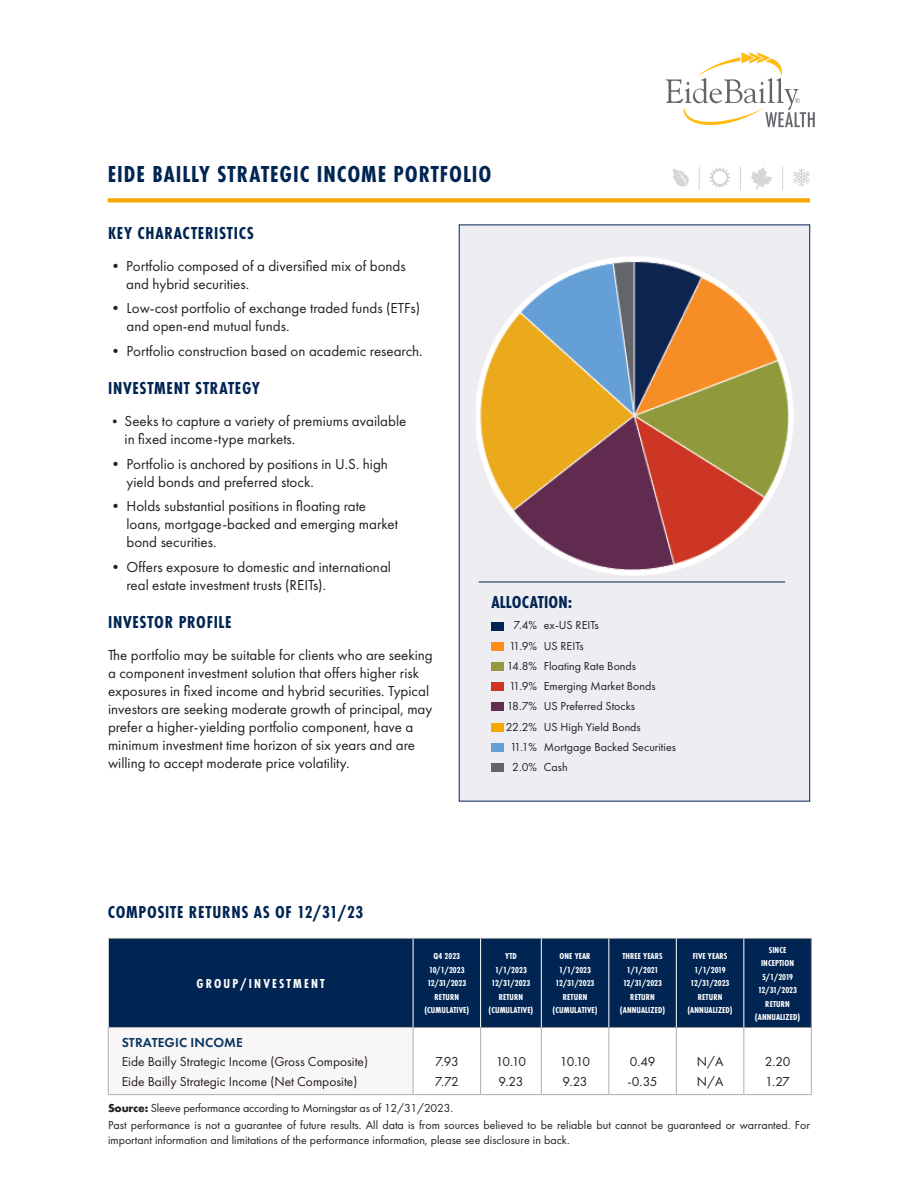
<style>
.page{position:relative;width:918px;height:1188px;background:#fff}
.page>*{position:absolute;margin:0;border:0;box-sizing:border-box;transform-origin:0 0}
.cap_heads{font:700 24px "Futura PT Cond";letter-spacing:.04em;color:#002553}
.cap_heads-2{font:700 18px "Futura PT Cond";letter-spacing:.04em;color:#002553}
.cap_heads-3{font:700 18px "Futura PT Cond";letter-spacing:.01em;color:#002553}
.t1{font:15px/18px "Futura PT";color:#231f20}
.t2{font:13.5px/19.5px "Futura PT";color:#231f20}
.t3{font:700 13.5px "Futura PT Cond";letter-spacing:.16em;color:#fff}
.t4{font:12px/15px "Futura PT";color:#231f20}
.t5{font:12px "Futura PT";letter-spacing:-.02em;color:#231f20}
.t6{font:700 9px/13.5px "Futura PT Cond";letter-spacing:.01em;color:#fff;text-align:center}
.s1{font-size:13.5px}
.s2{font-weight:600;color:#0a355e}
.s3{font-weight:700}
</style>
<div class="page">
<div style="left:108px;top:198px;width:702px;height:5px;background:#f6a800"></div>
<svg style="left:793px;top:168px;width:17px;height:19px"></svg>
<svg style="left:673px;top:169px;width:16px;height:18px"></svg>
<svg style="left:751px;top:167px;width:22px;height:22px"></svg>
<svg style="left:709px;top:167px;width:22px;height:21px"></svg>
<svg style="left:699px;top:167px;width:1px;height:23px"></svg>
<svg style="left:740px;top:167px;width:1px;height:23px"></svg>
<svg style="left:782px;top:167px;width:1px;height:23px"></svg>
<div style="left:459px;top:225px;width:351px;height:576px;background:#eeedf2;border:1px solid #002553"></div>
<div style="left:492px;top:622px;width:12px;height:8px;background:#002553"></div>
<div style="left:492px;top:723px;width:12px;height:9px;background:#f6a800"></div>
<div style="left:492px;top:642px;width:12px;height:9px;background:#ff8e16"></div>
<div style="left:492px;top:663px;width:12px;height:8px;background:#979840"></div>
<div style="left:492px;top:702px;width:12px;height:8px;background:#622d4f"></div>
<div style="left:492px;top:682px;width:12px;height:8px;background:#d03524"></div>
<hr style="left:479px;top:582px;width:306px;height:1px;background:#002553">
<div style="left:492px;top:744px;width:12px;height:8px;background:#669fd5"></div>
<div style="left:492px;top:764px;width:12px;height:8px;background:#63656a"></div>
<div style="left:109px;top:939px;width:702px;height:88px;background:#002553"></div>
<div style="left:108px;top:1027px;width:305px;height:68px;background:#f9f6f7"></div>
<svg style="left:540px;top:1028px;width:271px;height:66px"></svg>
<hr style="left:108px;top:1028px;width:1px;height:66px;background:#afaeb2">
<hr style="left:413px;top:1028px;width:1px;height:66px;background:#afaeb2">
<hr style="left:480px;top:1028px;width:1px;height:66px;background:#afaeb2">
<hr style="left:541px;top:1028px;width:1px;height:66px;background:#afaeb2">
<hr style="left:609px;top:1028px;width:1px;height:66px;background:#afaeb2">
<hr style="left:676px;top:1028px;width:1px;height:66px;background:#afaeb2">
<hr style="left:744px;top:1028px;width:1px;height:66px;background:#afaeb2">
<hr style="left:811px;top:1028px;width:1px;height:66px;background:#afaeb2">
<hr style="left:108px;top:1094px;width:305px;height:1px;background:#afaeb2">
<hr style="left:413px;top:1094px;width:68px;height:1px;background:#afaeb2">
<hr style="left:481px;top:1094px;width:60px;height:1px;background:#afaeb2">
<hr style="left:541px;top:1094px;width:68px;height:1px;background:#afaeb2">
<hr style="left:609px;top:1094px;width:67px;height:1px;background:#afaeb2">
<hr style="left:676px;top:1094px;width:68px;height:1px;background:#afaeb2">
<hr style="left:744px;top:1094px;width:68px;height:1px;background:#afaeb2">
<hr style="left:413px;top:938px;width:68px;height:1px;background:#939598">
<hr style="left:481px;top:938px;width:60px;height:1px;background:#939598">
<hr style="left:541px;top:938px;width:68px;height:1px;background:#939598">
<hr style="left:609px;top:938px;width:67px;height:1px;background:#939598">
<hr style="left:676px;top:938px;width:68px;height:1px;background:#939598">
<hr style="left:744px;top:938px;width:68px;height:1px;background:#939598">
<hr style="left:811px;top:939px;width:1px;height:88px;background:#939598">
<hr style="left:413px;top:1027px;width:68px;height:1px;background:#939598">
<hr style="left:481px;top:1027px;width:60px;height:1px;background:#939598">
<hr style="left:541px;top:1027px;width:68px;height:1px;background:#939598">
<hr style="left:609px;top:1027px;width:67px;height:1px;background:#939598">
<hr style="left:676px;top:1027px;width:68px;height:1px;background:#939598">
<hr style="left:744px;top:1027px;width:68px;height:1px;background:#939598">
<hr style="left:413px;top:939px;width:1px;height:88px;background:#fff">
<hr style="left:480px;top:939px;width:1px;height:88px;background:#fff">
<hr style="left:541px;top:939px;width:1px;height:88px;background:#fff">
<hr style="left:609px;top:939px;width:1px;height:88px;background:#fff">
<hr style="left:676px;top:939px;width:1px;height:88px;background:#fff">
<hr style="left:744px;top:939px;width:1px;height:88px;background:#fff">
<hr style="left:108px;top:938px;width:305px;height:1px;background:#939598">
<hr style="left:108px;top:1027px;width:305px;height:1px;background:#afaeb2">
<img style="left:477px;top:257px;width:317px;height:319px">
<svg style="left:666px;top:52px;width:149px;height:76px"></svg>
<p class="cap_heads" style="left:108px;top:161px;width:385px">EIDE BAILLY STRATEGIC INCOME PORTFOLIO</p>
<p class="cap_heads-2" style="left:108px;top:223px;width:147px">KEY CHARACTERISTICS</p>
<p class="t1" style="left:126px;top:257px;width:281px;text-indent:-18px">• Portfolio composed of a diversified mix of bonds and hybrid securities.</p>
<p class="t1" style="left:126px;top:299px;width:295px;text-indent:-18px">• Low-cost portfolio of exchange traded funds (ETFs) and open-end mutual funds.</p>
<p class="t1" style="left:108px;top:342px;width:316px">• Portfolio construction based on academic research.</p>
<p class="cap_heads-2" style="left:108px;top:378px;width:153px">INVESTMENT STRATEGY</p>
<p class="t1" style="left:125px;top:412px;width:283px;text-indent:-17px"><span class="s1">•</span> Seeks to capture a variety of premiums available in fixed income-type markets.</p>
<p class="t1" style="left:126px;top:455px;width:263px;text-indent:-18px">• Portfolio is anchored by positions in U.S. high yield bonds and preferred stock.</p>
<p class="t1" style="left:126px;top:497px;width:273px;text-indent:-18px">• Holds substantial positions in floating rate loans, mortgage-backed and emerging market bond securities.</p>
<p class="t1" style="left:126px;top:558px;width:266px;text-indent:-18px">• Offers exposure to domestic and international real estate investment trusts (REITs).</p>
<p class="cap_heads-2" style="left:108px;top:612px;width:125px">INVESTOR PROFILE</p>
<p class="t1" style="left:108px;top:646px;width:326px">The portfolio may be suitable for clients who are seeking a component investment solution that offers higher risk exposures in fixed income and hybrid securities. Typical investors are seeking moderate growth of principal, may prefer a higher-yielding portfolio component, have a minimum investment time horizon of six years and are willing to accept moderate price volatility.</p>
<p class="cap_heads-3" style="left:491px;top:592px;width:83px">ALLOCATION:</p>
<p class="t4" style="left:513px;top:618px;width:25px">7.4%</p>
<p class="t4" style="left:544px;top:618px;width:56px">ex-US REITs</p>
<p class="t4" style="left:509px;top:638px;width:29px">11.9%</p>
<p class="t4" style="left:544px;top:638px;width:41px">US REITs</p>
<p class="t4" style="left:507px;top:658px;width:32px">14.8%</p>
<p class="t4" style="left:544px;top:658px;width:94px">Floating Rate Bonds</p>
<p class="t4" style="left:509px;top:679px;width:29px">11.9%</p>
<p class="t4" style="left:544px;top:679px;width:113px">Emerging Market Bonds</p>
<p class="t4" style="left:507px;top:699px;width:32px">18.7%</p>
<p class="t4" style="left:544px;top:699px;width:93px">US Preferred Stocks</p>
<p class="t4" style="left:506px;top:719px;width:33px">22.2%</p>
<p class="t4" style="left:544px;top:719px;width:99px">US High Yield Bonds</p>
<p class="t4" style="left:510px;top:739px;width:28px">11.1%</p>
<p class="t4" style="left:544px;top:739px;width:134px">Mortgage Backed Securities</p>
<p class="t4" style="left:512px;top:760px;width:26px">2.0%</p>
<p class="t4" style="left:544px;top:760px;width:25px">Cash</p>
<p class="cap_heads-2" style="left:108px;top:902px;width:257px">COMPOSITE RETURNS AS OF 12/31/23</p>
<p class="t3" style="left:197px;top:976px;width:130px">GROUP/INVESTMENT</p>
<p class="t2" style="left:122px;top:1032px;width:248px"><span class="s2">STRATEGIC INCOME<br></span>Eide Bailly Strategic Income (Gross Composite)<br>Eide Bailly Strategic Income (Net Composite)</p>
<p class="t6" style="left:434px;top:950px;width:28px">Q4 2023</p>
<p class="t6" style="left:429px;top:963px;width:37px">10/1/2023</p>
<p class="t6" style="left:427px;top:977px;width:40px">12/31/2023</p>
<p class="t6" style="left:424px;top:990px;width:46px">RETURN (CUMULATIVE)</p>
<p class="t2" style="left:435px;top:1052px;width:25px">7.93</p>
<p class="t2" style="left:435px;top:1071px;width:26px">7.72</p>
<p class="t5" style="left:108px;top:1100px;width:347px"><span class="s3">Source:</span> Sleeve performance according to Morningstar as of 12/31/2023.</p>
<p class="t6" style="left:505px;top:950px;width:13px">YTD</p>
<p class="t6" style="left:495px;top:963px;width:33px">1/1/2023</p>
<p class="t6" style="left:492px;top:977px;width:40px">12/31/2023</p>
<p class="t6" style="left:489px;top:990px;width:46px">RETURN (CUMULATIVE)</p>
<p class="t2" style="left:496px;top:1052px;width:32px">10.10</p>
<p class="t2" style="left:499px;top:1071px;width:26px">9.23</p>
<p class="t6" style="left:560px;top:950px;width:32px">ONE YEAR</p>
<p class="t6" style="left:559px;top:963px;width:33px">1/1/2023</p>
<p class="t6" style="left:556px;top:977px;width:40px">12/31/2023</p>
<p class="t6" style="left:553px;top:990px;width:46px">RETURN (CUMULATIVE)</p>
<p class="t2" style="left:560px;top:1052px;width:32px">10.10</p>
<p class="t2" style="left:563px;top:1071px;width:26px">9.23</p>
<p class="t6" style="left:622px;top:950px;width:42px">THREE YEARS</p>
<p class="t6" style="left:627px;top:963px;width:33px">1/1/2021</p>
<p class="t6" style="left:623px;top:977px;width:40px">12/31/2023</p>
<p class="t6" style="left:620px;top:990px;width:47px">RETURN (ANNUALIZED)</p>
<p class="t6" style="left:693px;top:950px;width:36px">FIVE YEARS</p>
<p class="t6" style="left:695px;top:963px;width:33px">1/1/2019</p>
<p class="t6" style="left:691px;top:977px;width:40px">12/31/2023</p>
<p class="t6" style="left:687px;top:990px;width:47px">RETURN (ANNUALIZED)</p>
<p class="t6" style="left:761px;top:943px;width:34px">SINCE<br>INCEPTION</p>
<p class="t6" style="left:762px;top:970px;width:33px">5/1/2019</p>
<p class="t6" style="left:758px;top:983px;width:40px">12/31/2023</p>
<p class="t6" style="left:755px;top:997px;width:47px">RETURN (ANNUALIZED)</p>
<p class="t2" style="left:628px;top:1052px;width:31px">0.49 -0.35</p>
<p class="t2" style="left:697px;top:1052px;width:28px">N/A<br>N/A</p>
<p class="t2" style="left:765px;top:1052px;width:27px">2.20</p>
<p class="t2" style="left:765px;top:1071px;width:26px">1.27</p>
<p class="t4" style="left:108px;top:1118px;width:703px">Past performance is not a guarantee of future results. All data is from sources believed to be reliable but cannot be guaranteed or warranted. For important information and limitations of the performance information, please see disclosure in back.</p>
</div>
